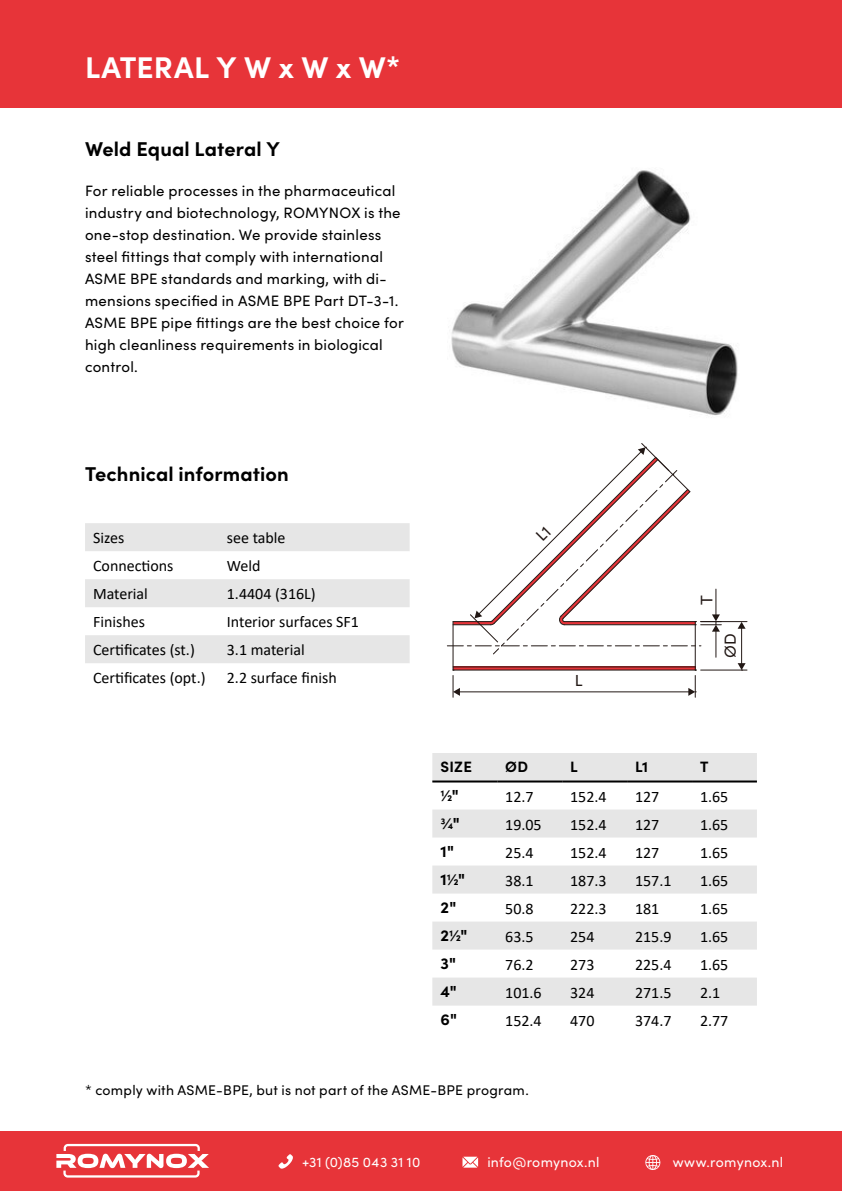
<style>
.page{position:relative;width:842px;height:1191px;background:#fff}
.page>*{position:absolute;margin:0;border:0;box-sizing:border-box;transform-origin:0 0}
.t1{font:700 30px "Sofia Pro";letter-spacing:.01em;color:#fff}
.t2{font:700 20px "Sofia Pro";letter-spacing:.005em;color:#000}
.t3{font:16px "Calibri";color:#000}
.t4{font:700 16px "Sofia Pro";color:#000}
.t5{font:16px "Sofia Pro";color:#221815}
.t6{font:16px "Arial";color:#221815}
.t7{font:15px/22px "Sofia Pro";letter-spacing:.015em;color:#000}
.t8{font:700 15px "Sofia Pro";letter-spacing:.02em;color:#000}
.t9{font:14px "Sofia Pro";letter-spacing:.02em;color:#000}
.t10{font:14px "Sofia Pro";letter-spacing:.02em;color:#fff}
</style>
<div class="page">
<div style="left:0;top:0;width:842px;height:108px;background:#e73439"></div>
<div style="left:0;top:1131px;width:842px;height:60px;background:#e73439"></div>
<svg style="left:56px;top:1143px;width:153px;height:34px"></svg>
<svg style="left:645px;top:1155px;width:15px;height:15px"></svg>
<svg style="left:462px;top:1156px;width:16px;height:11px"></svg>
<svg style="left:278px;top:1154px;width:15px;height:14px"></svg>
<img style="left:451px;top:170px;width:287px;height:246px">
<svg style="left:85px;top:523px;width:325px;height:140px;fill:#e6e6e6"></svg>
<hr style="left:453px;top:667px;width:242px;height:3px;background:#e73439">
<hr style="left:453px;top:621px;width:1px;height:49px;background:#221815">
<hr style="left:453px;top:669px;width:242px;height:1px;background:#221815">
<hr style="left:453px;top:666px;width:242px;height:1px;background:#221815">
<hr style="left:695px;top:621px;width:1px;height:49px;background:#221815">
<hr style="left:459px;top:691px;width:230px;height:1px;background:#221815">
<svg style="left:453px;top:669px;width:7px;height:28px"></svg>
<hr style="left:701px;top:621px;width:46px;height:1px;background:#221815">
<hr style="left:701px;top:669px;width:46px;height:1px;background:#221815">
<hr style="left:741px;top:627px;width:1px;height:37px;background:#221815">
<svg style="left:738px;top:622px;width:8px;height:7px"></svg>
<svg style="left:688px;top:669px;width:8px;height:28px"></svg>
<svg style="left:738px;top:663px;width:8px;height:7px"></svg>
<svg style="left:432px;top:753px;width:325px;height:252px;fill:#e6e6e6"></svg>
<hr style="left:432px;top:780px;width:65px;height:2px;background:#000">
<hr style="left:497px;top:780px;width:65px;height:2px;background:#000">
<hr style="left:562px;top:780px;width:65px;height:2px;background:#000">
<hr style="left:627px;top:780px;width:65px;height:2px;background:#000">
<hr style="left:692px;top:780px;width:65px;height:2px;background:#000">
<svg style="left:447px;top:443px;width:274px;height:214px"></svg>
<h1 class="t1" style="left:85px;top:45px;width:316px">LATERAL Y W x W x W*</h1>
<h2 class="t2" style="left:85px;top:134px;width:196px">Weld Equal Lateral Y</h2>
<p class="t7" style="left:85px;top:179px;width:320px">For reliable processes in the pharmaceutical industry and biotechnology, ROMYNOX is the one-stop destination. We provide stainless steel fittings that comply with international ASME BPE standards and marking, with di&shy;mensions specified in ASME BPE Part DT-3-1.<br>ASME BPE pipe fittings are the best choice for high cleanliness requirements in biological control.</p>
<h2 class="t2" style="left:85px;top:458px;width:205px">Technical information</h2>
<p class="t3" style="left:93px;top:527px;width:33px">Sizes</p>
<p class="t3" style="left:227px;top:527px;width:60px">see table</p>
<p class="t3" style="left:93px;top:555px;width:82px">Connections</p>
<p class="t3" style="left:227px;top:555px;width:35px">Weld</p>
<p class="t3" style="left:93px;top:583px;width:56px">Material</p>
<p class="t3" style="left:227px;top:583px;width:90px">1.4404 (316L)</p>
<p class="t3" style="left:93px;top:611px;width:53px">Finishes</p>
<p class="t3" style="left:227px;top:611px;width:134px">Interior surfaces SF1</p>
<p class="t3" style="left:93px;top:639px;width:103px">Certificates (st.)</p>
<p class="t3" style="left:227px;top:639px;width:79px">3.1 material</p>
<p class="t3" style="left:93px;top:667px;width:114px">Certificates (opt.)</p>
<p class="t3" style="left:227px;top:667px;width:111px">2.2 surface finish</p>
<p class="t5" style="left:575px;top:668px;width:9px">L</p>
<p class="t6" style="left:696px;top:605px;width:11px;rotate:-90deg">T</p>
<p class="t5" style="left:718px;top:658px;width:26px;rotate:-90deg">ØD</p>
<p class="t8" style="left:440px;top:755px;width:33px">SIZE</p>
<p class="t8" style="left:505px;top:755px;width:24px">ØD</p>
<p class="t8" style="left:570px;top:755px;width:9px">L</p>
<p class="t8" style="left:635px;top:755px;width:14px">L1</p>
<p class="t8" style="left:700px;top:755px;width:10px">T</p>
<p class="t4" style="left:440px;top:783px;width:20px">½"</p>
<p class="t3" style="left:505px;top:785px;width:30px">12.7</p>
<p class="t3" style="left:570px;top:785px;width:38px">152.4</p>
<p class="t3" style="left:635px;top:785px;width:26px">127</p>
<p class="t3" style="left:700px;top:785px;width:30px">1.65</p>
<p class="t4" style="left:440px;top:811px;width:21px">¾"</p>
<p class="t3" style="left:505px;top:813px;width:38px">19.05</p>
<p class="t3" style="left:570px;top:813px;width:38px">152.4</p>
<p class="t3" style="left:635px;top:813px;width:26px">127</p>
<p class="t3" style="left:700px;top:813px;width:30px">1.65</p>
<p class="t4" style="left:440px;top:839px;width:15px">1"</p>
<p class="t3" style="left:505px;top:841px;width:30px">25.4</p>
<p class="t3" style="left:570px;top:841px;width:38px">152.4</p>
<p class="t3" style="left:635px;top:841px;width:26px">127</p>
<p class="t3" style="left:700px;top:841px;width:30px">1.65</p>
<p class="t4" style="left:440px;top:867px;width:26px">1½"</p>
<p class="t3" style="left:505px;top:869px;width:30px">38.1</p>
<p class="t3" style="left:570px;top:869px;width:38px">187.3</p>
<p class="t3" style="left:635px;top:869px;width:38px">157.1</p>
<p class="t3" style="left:700px;top:869px;width:30px">1.65</p>
<p class="t4" style="left:440px;top:895px;width:17px">2"</p>
<p class="t3" style="left:505px;top:897px;width:30px">50.8</p>
<p class="t3" style="left:570px;top:897px;width:38px">222.3</p>
<p class="t3" style="left:635px;top:897px;width:26px">181</p>
<p class="t3" style="left:700px;top:897px;width:30px">1.65</p>
<p class="t4" style="left:440px;top:923px;width:29px">2½"</p>
<p class="t3" style="left:505px;top:925px;width:30px">63.5</p>
<p class="t3" style="left:570px;top:925px;width:26px">254</p>
<p class="t3" style="left:635px;top:925px;width:38px">215.9</p>
<p class="t3" style="left:700px;top:925px;width:30px">1.65</p>
<p class="t4" style="left:440px;top:951px;width:17px">3"</p>
<p class="t3" style="left:505px;top:953px;width:30px">76.2</p>
<p class="t3" style="left:570px;top:953px;width:26px">273</p>
<p class="t3" style="left:635px;top:953px;width:38px">225.4</p>
<p class="t3" style="left:700px;top:953px;width:30px">1.65</p>
<p class="t4" style="left:440px;top:979px;width:18px">4"</p>
<p class="t3" style="left:505px;top:981px;width:38px">101.6</p>
<p class="t3" style="left:570px;top:981px;width:26px">324</p>
<p class="t3" style="left:635px;top:981px;width:38px">271.5</p>
<p class="t3" style="left:700px;top:981px;width:22px">2.1</p>
<p class="t4" style="left:440px;top:1007px;width:18px">6"</p>
<p class="t3" style="left:505px;top:1009px;width:38px">152.4</p>
<p class="t3" style="left:570px;top:1009px;width:26px">470</p>
<p class="t3" style="left:635px;top:1009px;width:38px">374.7</p>
<p class="t3" style="left:700px;top:1009px;width:30px">2.77</p>
<p class="t5" style="left:720px;top:925px;width:26px;rotate:-90deg">ØD</p>
<p class="t5" style="left:569px;top:950px;width:9px">L</p>
<p class="t9" style="left:85px;top:1079px;width:445px">* comply with ASME-BPE, but is not part of the ASME-BPE program.</p>
<p class="t10" style="left:302px;top:1152px;width:120px">+31 (0)85 043 31 10</p>
<p class="t10" style="left:487px;top:1152px;width:114px">info@romynox.nl</p>
<p class="t10" style="left:673px;top:1152px;width:112px">www.romynox.nl</p>
</div>
